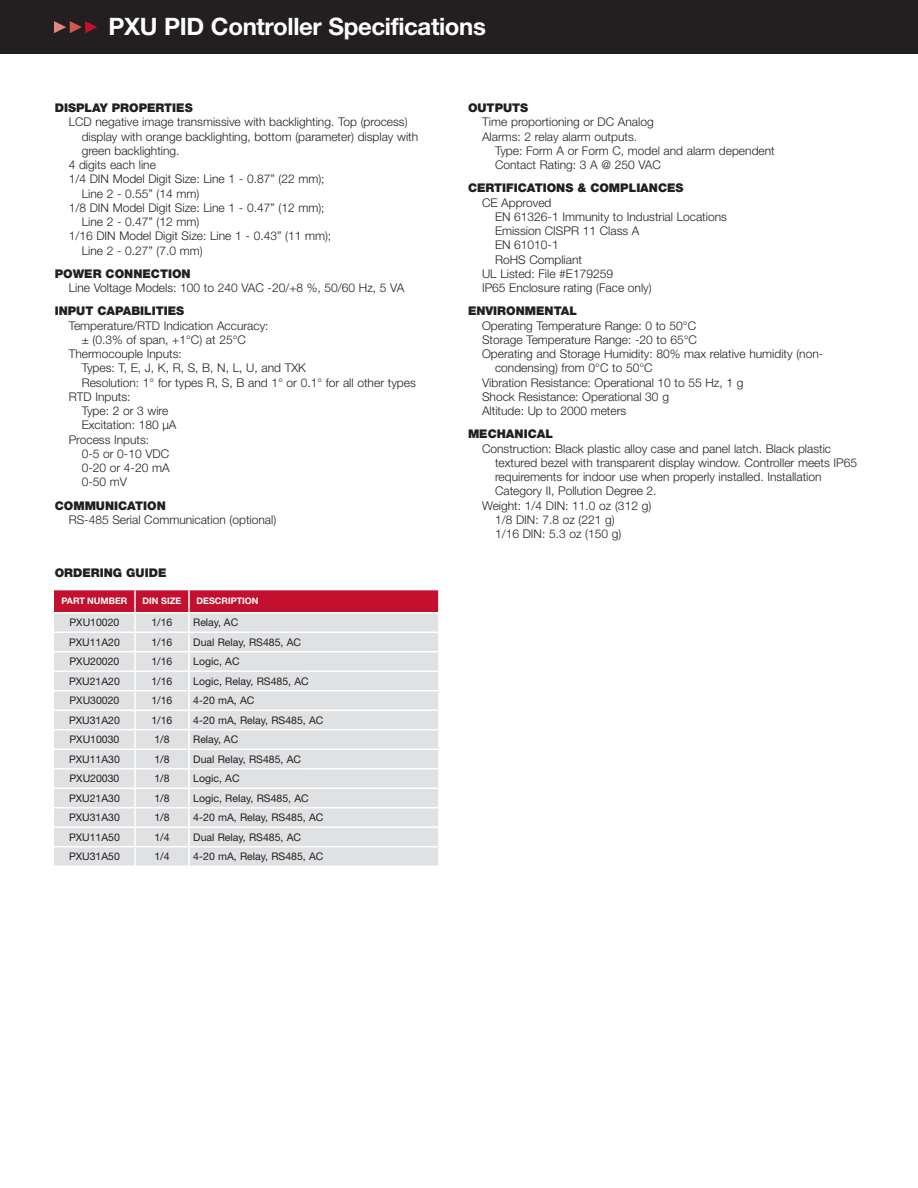
<style>
.page{position:relative;width:918px;height:1188px;background:#fff}
.page>*{position:absolute;margin:0;border:0;box-sizing:border-box;transform-origin:0 0}
.White_Subtitle_in_Bl{font:700 24px "Helvetica Neue LT Std";letter-spacing:-.015em;color:#fff}
.Spec_Text{font:300 12px/14.2px "Helvetica Neue LT Std";color:#231f20}
.Spec_Text_2{font:300 12px/14.2px "Helvetica Neue LT Std";color:#231f20}
.Spec_Header_-_Black{font:900 12px "Helvetica Neue LT Std";color:#231f20}
.Table_Text_NO{font:10.5px "Helvetica Neue LT Std";color:#231f20}
.Table_Hdng_NO{font:700 9px "Helvetica Neue LT Std";color:#fff}
</style>
<div class="page">
<div style="left:0;top:0;width:918px;height:54px;background:#231f20"></div>
<svg style="left:54px;top:21px;width:43px;height:12px"></svg>
<svg style="left:54px;top:590px;width:384px;height:275px;background:#e0d3d7"></svg>
<p class="White_Subtitle_in_Bl" style="left:108px;top:12px;width:379px">PXU PID Controller Specifications</p>
<p class="Spec_Header_-_Black" style="left:55px;top:101px;width:140px">DISPLAY PROPERTIES</p>
<p class="Spec_Text_2" style="left:82px;top:115px;width:338px;text-indent:-13px">LCD negative image transmissive with backlighting. Top (process) display with orange backlighting, bottom (parameter) display with green backlighting.</p>
<p class="Spec_Text_2" style="left:69px;top:157px;width:89px">4 digits each line</p>
<p class="Spec_Text_2" style="left:82px;top:172px;width:244px;text-indent:-13px">1/4 DIN Model Digit Size: Line 1 - 0.87” (22 mm);<br>Line 2 - 0.55” (14 mm)</p>
<p class="Spec_Text_2" style="left:82px;top:200px;width:244px;text-indent:-13px">1/8 DIN Model Digit Size: Line 1 - 0.47” (12 mm);<br>Line 2 - 0.47” (12 mm)</p>
<p class="Spec_Text_2" style="left:82px;top:229px;width:251px;text-indent:-13px">1/16 DIN Model Digit Size: Line 1 - 0.43” (11 mm);<br>Line 2 - 0.27” (7.0 mm)</p>
<p class="Spec_Header_-_Black" style="left:55px;top:266px;width:138px">POWER CONNECTION</p>
<p class="Spec_Text" style="left:69px;top:280px;width:337px">Line Voltage Models: 100 to 240 VAC -20/+8 %, 50/60 Hz, 5 VA</p>
<p class="Spec_Header_-_Black" style="left:55px;top:304px;width:131px">INPUT CAPABILITIES</p>
<p class="Spec_Text" style="left:82px;top:318px;width:188px;text-indent:-13px">Temperature/RTD Indication Accuracy: ± (0.3% of span, +1°C) at 25°C</p>
<p class="Spec_Text" style="left:82px;top:346px;width:336px;text-indent:-13px">Thermocouple Inputs:<br>Types: T, E, J, K, R, S, B, N, L, U, and TXK<br>Resolution: 1° for types R, S, B and 1° or 0.1° for all other types</p>
<p class="Spec_Text" style="left:82px;top:389px;width:96px;text-indent:-13px">RTD Inputs:<br>Type: 2 or 3 wire<br>Excitation: 180 μA</p>
<p class="Spec_Text" style="left:82px;top:432px;width:89px;text-indent:-13px">Process Inputs:<br>0-5 or 0-10 VDC<br>0-20 or 4-20 mA<br>0-50 mV</p>
<p class="Spec_Header_-_Black" style="left:55px;top:498px;width:113px">COMMUNICATION</p>
<p class="Spec_Text" style="left:69px;top:512px;width:209px">RS-485 Serial Communication (optional)</p>
<p class="Spec_Header_-_Black" style="left:55px;top:566px;width:113px">ORDERING GUIDE</p>
<p class="Table_Hdng_NO" style="left:62px;top:596px;width:67px">PART NUMBER</p>
<p class="Table_Hdng_NO" style="left:143px;top:596px;width:40px">DIN SIZE</p>
<p class="Table_Hdng_NO" style="left:197px;top:596px;width:63px">DESCRIPTION</p>
<p class="Table_Text_NO" style="left:70px;top:616px;width:51px">PXU10020</p>
<p class="Table_Text_NO" style="left:151px;top:616px;width:23px">1/16</p>
<p class="Table_Text_NO" style="left:193px;top:616px;width:46px">Relay, AC</p>
<p class="Table_Text_NO" style="left:69px;top:636px;width:52px">PXU11A20</p>
<p class="Table_Text_NO" style="left:151px;top:636px;width:23px">1/16</p>
<p class="Table_Text_NO" style="left:193px;top:636px;width:109px">Dual Relay, RS485, AC</p>
<p class="Table_Text_NO" style="left:70px;top:655px;width:51px">PXU20020</p>
<p class="Table_Text_NO" style="left:151px;top:655px;width:23px">1/16</p>
<p class="Table_Text_NO" style="left:193px;top:655px;width:48px">Logic, AC</p>
<p class="Table_Text_NO" style="left:69px;top:675px;width:52px">PXU21A20</p>
<p class="Table_Text_NO" style="left:151px;top:675px;width:23px">1/16</p>
<p class="Table_Text_NO" style="left:193px;top:675px;width:117px">Logic, Relay, RS485, AC</p>
<p class="Table_Text_NO" style="left:70px;top:694px;width:51px">PXU30020</p>
<p class="Table_Text_NO" style="left:151px;top:694px;width:23px">1/16</p>
<p class="Table_Text_NO" style="left:193px;top:694px;width:63px">4-20 mA, AC</p>
<p class="Table_Text_NO" style="left:69px;top:714px;width:52px">PXU31A20</p>
<p class="Table_Text_NO" style="left:151px;top:714px;width:23px">1/16</p>
<p class="Table_Text_NO" style="left:193px;top:714px;width:132px">4-20 mA, Relay, RS485, AC</p>
<p class="Table_Text_NO" style="left:70px;top:733px;width:51px">PXU10030</p>
<p class="Table_Text_NO" style="left:154px;top:733px;width:17px">1/8</p>
<p class="Table_Text_NO" style="left:193px;top:733px;width:46px">Relay, AC</p>
<p class="Table_Text_NO" style="left:69px;top:753px;width:52px">PXU11A30</p>
<p class="Table_Text_NO" style="left:154px;top:753px;width:17px">1/8</p>
<p class="Table_Text_NO" style="left:193px;top:753px;width:109px">Dual Relay, RS485, AC</p>
<p class="Table_Text_NO" style="left:70px;top:772px;width:51px">PXU20030</p>
<p class="Table_Text_NO" style="left:154px;top:772px;width:17px">1/8</p>
<p class="Table_Text_NO" style="left:193px;top:772px;width:48px">Logic, AC</p>
<p class="Table_Text_NO" style="left:69px;top:792px;width:52px">PXU21A30</p>
<p class="Table_Text_NO" style="left:154px;top:792px;width:17px">1/8</p>
<p class="Table_Text_NO" style="left:193px;top:792px;width:117px">Logic, Relay, RS485, AC</p>
<p class="Table_Text_NO" style="left:69px;top:811px;width:52px">PXU31A30</p>
<p class="Table_Text_NO" style="left:154px;top:811px;width:17px">1/8</p>
<p class="Table_Text_NO" style="left:193px;top:811px;width:132px">4-20 mA, Relay, RS485, AC</p>
<p class="Table_Text_NO" style="left:69px;top:831px;width:52px">PXU11A50</p>
<p class="Table_Text_NO" style="left:154px;top:831px;width:17px">1/4</p>
<p class="Table_Text_NO" style="left:193px;top:831px;width:109px">Dual Relay, RS485, AC</p>
<p class="Table_Text_NO" style="left:69px;top:850px;width:52px">PXU31A50</p>
<p class="Table_Text_NO" style="left:154px;top:850px;width:17px">1/4</p>
<p class="Table_Text_NO" style="left:193px;top:850px;width:132px">4-20 mA, Relay, RS485, AC</p>
<p class="Spec_Header_-_Black" style="left:468px;top:101px;width:62px">OUTPUTS</p>
<p class="Spec_Text" style="left:482px;top:115px;width:173px">Time proportioning or DC Analog</p>
<p class="Spec_Text" style="left:495px;top:129px;width:281px;text-indent:-13px">Alarms: 2 relay alarm outputs.<br>Type: Form A or Form C, model and alarm dependent<br>Contact Rating: 3 A @ 250 VAC</p>
<p class="Spec_Header_-_Black" style="left:468px;top:181px;width:217px">CERTIFICATIONS &amp; COMPLIANCES</p>
<p class="Spec_Text" style="left:495px;top:195px;width:233px;text-indent:-13px">CE Approved<br>EN 61326-1 Immunity to Industrial Locations<br>Emission CISPR 11 Class A<br>EN 61010-1<br>RoHS Compliant</p>
<p class="Spec_Text" style="left:482px;top:266px;width:133px">UL Listed: File #E179259</p>
<p class="Spec_Text" style="left:482px;top:280px;width:171px">IP65 Enclosure rating (Face only)</p>
<p class="Spec_Header_-_Black" style="left:468px;top:304px;width:111px">ENVIRONMENTAL</p>
<p class="Spec_Text" style="left:482px;top:318px;width:216px">Operating Temperature Range: 0 to 50°C</p>
<p class="Spec_Text" style="left:482px;top:332px;width:217px">Storage Temperature Range: -20 to 65°C</p>
<p class="Spec_Text" style="left:495px;top:346px;width:330px;text-indent:-13px">Operating and Storage Humidity: 80% max relative humidity (non&shy;condensing) from 0°C to 50°C</p>
<p class="Spec_Text" style="left:482px;top:375px;width:263px">Vibration Resistance: Operational 10 to 55 Hz, 1 g</p>
<p class="Spec_Text" style="left:482px;top:389px;width:188px">Shock Resistance: Operational 30 g</p>
<p class="Spec_Text" style="left:482px;top:403px;width:146px">Altitude: Up to 2000 meters</p>
<p class="Spec_Header_-_Black" style="left:468px;top:427px;width:87px">MECHANICAL</p>
<p class="Spec_Text" style="left:495px;top:441px;width:364px;text-indent:-13px">Construction: Black plastic alloy case and panel latch. Black plastic textured bezel with transparent display window. Controller meets IP65 requirements for indoor use when properly installed. Installation Category II, Pollution Degree 2.</p>
<p class="Spec_Text" style="left:495px;top:498px;width:158px;text-indent:-13px">Weight: 1/4 DIN: 11.0 oz (312 g)<br>1/8 DIN: 7.8 oz (221 g)<br>1/16 DIN: 5.3 oz (150 g)</p>
</div>
